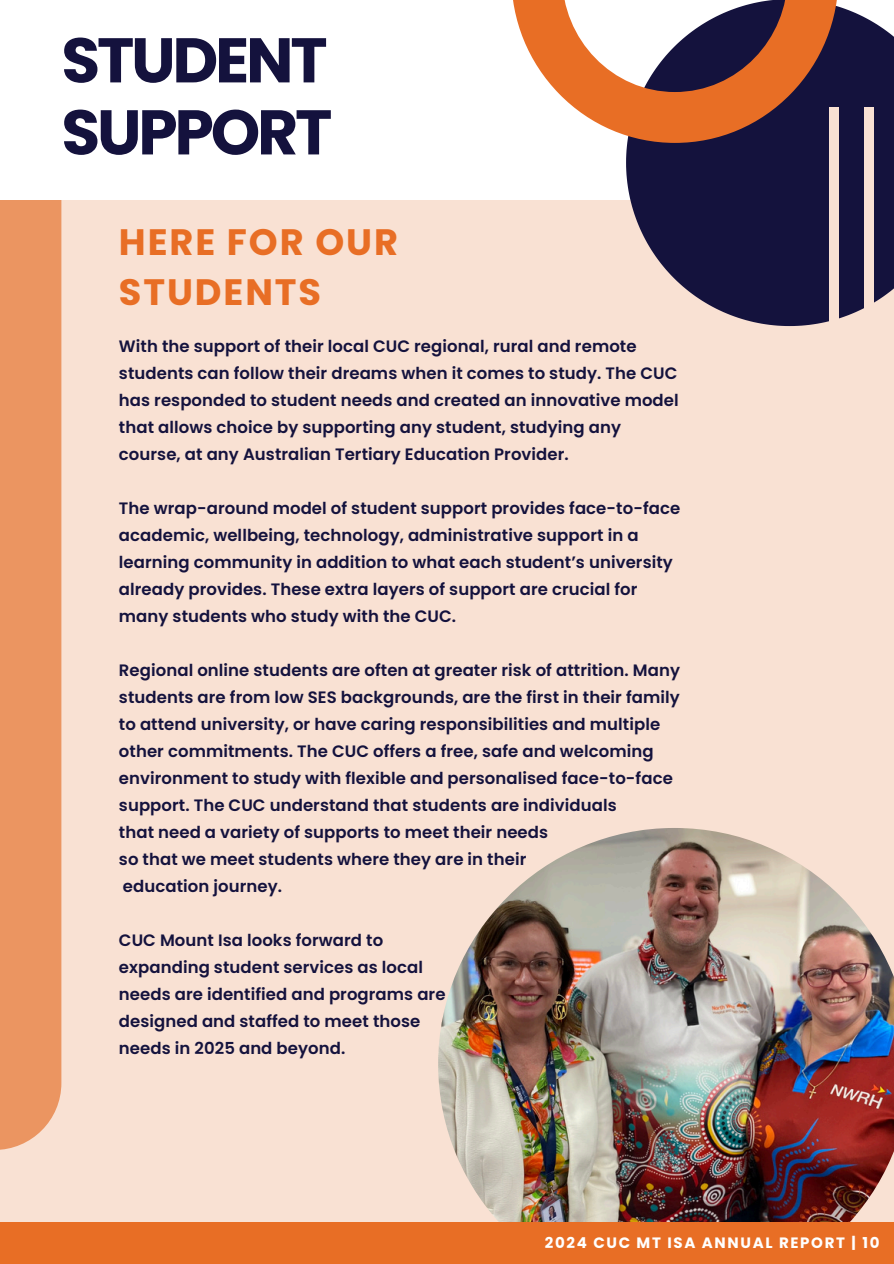
<style>
.page{position:relative;width:894px;height:1264px;background:#fff}
.page>*{position:absolute;margin:0;border:0;box-sizing:border-box;transform-origin:0 0}
.t1{font:700 63px/72px "Poppins";letter-spacing:-.05em;color:#14123d}
.t2{font:700 36.75px/50.7px "Poppins";letter-spacing:.05em;color:#e86e25}
.t3{font:600 16.5px/27px "Poppins";letter-spacing:.005em;color:#14123d}
.t4{font:700 15px "Poppins";letter-spacing:.11em;color:#fff}
</style>
<div class="page">
<div style="left:0;top:0;width:893px;height:1263px;background:#f9e1d3"></div>
<div style="left:0;top:97px;width:61px;height:1052px;background:#eb9561"></div>
<div style="left:0;top:0;width:893px;height:199px;background:#fff"></div>
<svg style="left:626px;top:6px;width:267px;height:320px;background:#322d51"></svg>
<svg style="left:513px;top:0;width:325px;height:143px"></svg>
<div style="left:863px;top:107px;width:10px;height:219px;background:#f9e1d3"></div>
<div style="left:829px;top:107px;width:10px;height:219px;background:#f9e1d3"></div>
<img style="left:438px;top:828px;width:455px;height:393px">
<div style="left:0;top:1221px;width:893px;height:42px;background:#e86e25"></div>
<p class="t1" style="left:61px;top:24px;width:272px">STUDENT<br>SUPPORT</p>
<p class="t2" style="left:119px;top:216px;width:280px">HERE FOR OUR<br>STUDENTS</p>
<p class="t3" style="left:119px;top:332px;width:561px">With the support of their local CUC regional, rural and remote students can follow their dreams when it comes to study. The CUC has responded to student needs and created an innovative model that allows choice by supporting any student, studying any course, at any Australian Tertiary Education Provider.</p>
<h2 class="t3" style="left:119px;top:494px;width:562px">The wrap-around model of student support provides face-to-face academic, wellbeing, technology, administrative support in a learning community in addition to what each student’s university already provides. These extra layers of support are crucial for many students who study with the CUC.</h2>
<p class="t3" style="left:119px;top:656px;width:562px">Regional online students are often at greater risk of attrition. Many students are from low SES backgrounds, are the first in their family to attend university, or have caring responsibilities and multiple other commitments. The CUC offers a free, safe and welcoming environment to study with flexible and personalised face-to-face support. The CUC understand that students are individuals</p>
<p class="t3" style="left:119px;top:818px;width:430px">that need a variety of supports to meet their needs</p>
<p class="t3" style="left:119px;top:845px;width:409px">so that we meet students where they are in their</p>
<p class="t3" style="left:123px;top:872px;width:161px">education journey.</p>
<p class="t3" style="left:119px;top:926px;width:266px">CUC Mount Isa looks forward to</p>
<p class="t3" style="left:119px;top:953px;width:305px">expanding student services as local</p>
<p class="t3" style="left:119px;top:980px;width:328px">needs are identified and programs are</p>
<p class="t3" style="left:119px;top:1007px;width:303px">designed and staffed to meet those</p>
<p class="t3" style="left:119px;top:1034px;width:228px">needs in 2025 and beyond.</p>
<p class="t4" style="left:544px;top:1231px;width:336px">2024 CUC MT ISA ANNUAL REPORT | 10</p>
</div>
